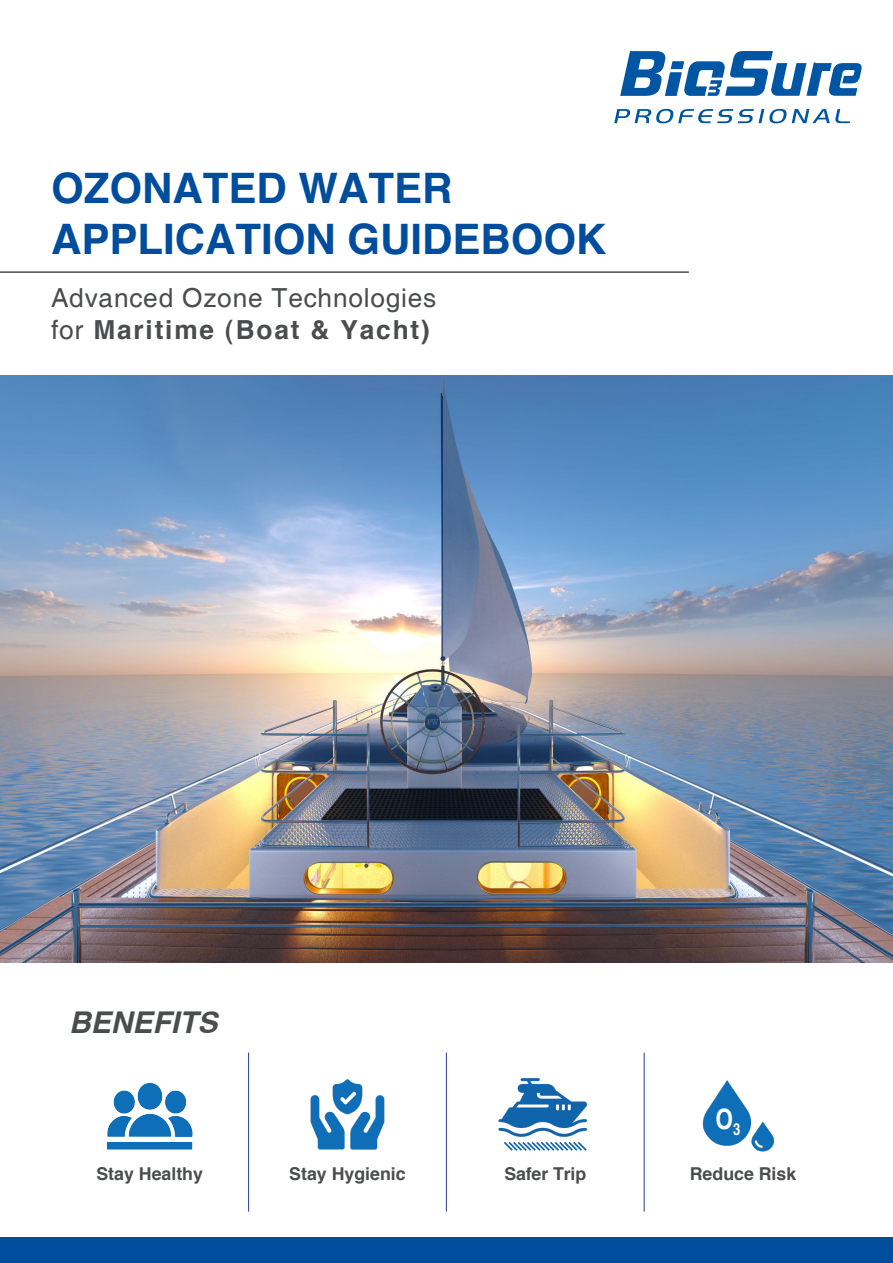
<style>
.page{position:relative;width:893px;height:1263px;background:#fff}
.page>*{position:absolute;margin:0;border:0;box-sizing:border-box;transform-origin:0 0}
.t1{font:700 42px "Helvetica";color:#004c9d}
.t2{font:italic 700 30px "Helvetica";color:#4b4c4d}
.t3{font:700 28.05px "Helvetica";color:#fff;scale:.8 1}
.t4{font:26.25px "Helvetica";letter-spacing:.03em;color:#4b4c4d}
.t5{font:700 26.25px "Helvetica";letter-spacing:.07em;color:#4b4c4d}
.t6{font:700 17.7px "Helvetica";color:#4b4c4d}
.s1{font-weight:400}
</style>
<div class="page">
<img style="left:0;top:375px;width:893px;height:587px">
<svg style="left:620px;top:51px;width:242px;height:45px"></svg>
<svg style="left:614px;top:109px;width:236px;height:14px"></svg>
<hr style="left:0;top:271px;width:689px;height:2px;background:#4b4c4d">
<div style="left:0;top:1237px;width:893px;height:26px;background:#004c9d"></div>
<img style="left:310px;top:1079px;width:75px;height:71px">
<img style="left:106px;top:1083px;width:87px;height:67px">
<hr style="left:248px;top:1052px;width:1px;height:159px;background:#253f8e">
<hr style="left:446px;top:1052px;width:1px;height:159px;background:#253f8e">
<hr style="left:644px;top:1052px;width:1px;height:159px;background:#253f8e">
<img style="left:498px;top:1078px;width:90px;height:59px">
<svg style="left:504px;top:1142px;width:83px;height:9px"></svg>
<img style="left:702px;top:1080px;width:48px;height:66px">
<svg style="left:706px;top:1115px;width:28px;height:24px"></svg>
<img style="left:746px;top:1116px;width:29px;height:36px">
<div style="left:107px;top:1142px;width:85px;height:7px;background:#0e6eb8"></div>
<p class="t1" style="left:51px;top:162px;width:403px">OZONATED WATER</p>
<p class="t1" style="left:51px;top:212px;width:557px">APPLICATION GUIDEBOOK</p>
<p class="t4" style="left:51px;top:283px;width:387px">Advanced Ozone Technologies</p>
<p class="t5" style="left:51px;top:313px;width:380px"><span class="s1">for</span> Maritime (Boat &amp; Yacht)</p>
<p class="t2" style="left:69px;top:1004px;width:150px">BENEFITS</p>
<p class="t3" style="left:715px;top:1102px;width:32px">O<sub>3</sub></p>
<p class="t6" style="left:96px;top:1162px;width:108px">Stay Healthy</p>
<p class="t6" style="left:289px;top:1163px;width:118px">Stay Hygienic</p>
<p class="t6" style="left:504px;top:1162px;width:83px">Safer Trip</p>
<p class="t6" style="left:690px;top:1162px;width:108px">Reduce Risk</p>
</div>
